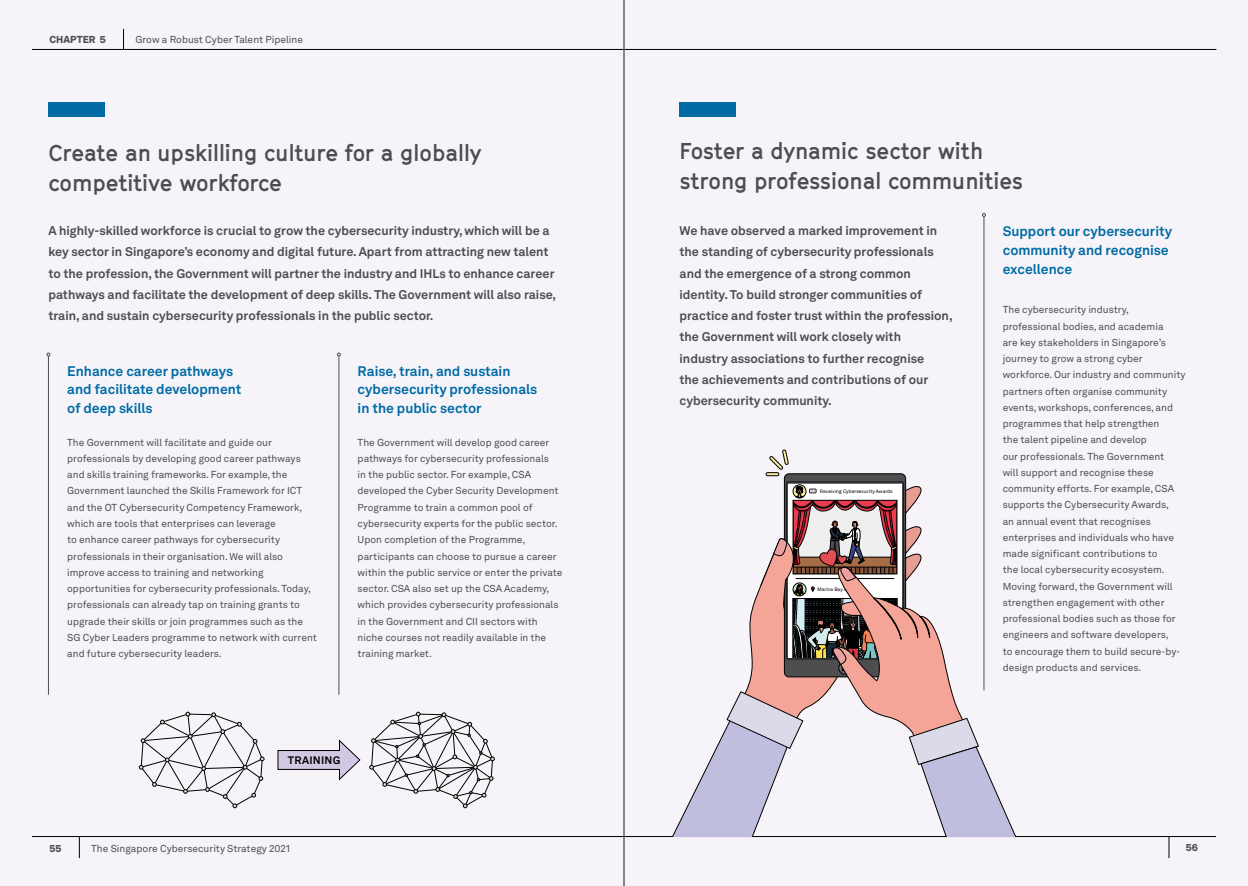
<style>
.page{position:relative;width:1248px;height:886px;background:#fff}
.page>*{position:absolute;margin:0;border:0;box-sizing:border-box;transform-origin:0 0}
.t1{font:700 22.5px/30px "GT Cinetype";color:#4d4d4f}
.t2{font:700 13.75px/18.8px "Akkurat LL";color:#006ba4}
.t3{font:700 12.5px/21.2px "Akkurat LL";color:#4d4d4f}
.t4{font:700 10.75px "Akkurat LL";letter-spacing:.025em;color:#000}
.t5{font:10px/16.2px "Akkurat LL";color:#4d4d4f}
.t6{font:900 10px "Akkurat LL";color:#4d4d4f}
.t7{font:4.88px "Akkurat LL";color:#010101}
</style>
<div class="page">
<div style="left:0;top:0;width:624px;height:886px;background:#f6f4f9"></div>
<div style="left:624px;top:0;width:623px;height:886px;background:#f6f4f9"></div>
<hr style="left:32px;top:49px;width:1184px;height:1px;background:#000">
<svg style="left:123px;top:29px;width:1px;height:20px"></svg>
<svg style="left:1168px;top:837px;width:1px;height:21px"></svg>
<svg style="left:79px;top:837px;width:1px;height:21px"></svg>
<hr style="left:32px;top:836px;width:1183px;height:1px;background:#000">
<svg style="left:745px;top:589px;width:86px;height:133px;fill:#f4a598"></svg>
<div style="left:784px;top:474px;width:121px;height:203px;background:#4e4e50;border-radius:5px"></div>
<svg style="left:831px;top:565px;width:154px;height:164px"></svg>
<svg style="left:759px;top:482px;width:171px;height:189px"></svg>
<div style="left:765px;top:472px;width:14px;height:4px;border:1px solid #000;border-radius:2px"></div>
<svg style="left:766px;top:449px;width:23px;height:27px"></svg>
<svg style="left:672px;top:691px;width:131px;height:145px"></svg>
<svg style="left:908px;top:717px;width:108px;height:119px"></svg>
<svg style="left:277px;top:740px;width:83px;height:40px"></svg>
<svg style="left:139px;top:712px;width:125px;height:96px"></svg>
<svg style="left:369px;top:712px;width:125px;height:96px"></svg>
<hr style="left:983px;top:216px;width:1px;height:474px;background:#4d4d4f">
<svg style="left:982px;top:213px;width:3px;height:4px"></svg>
<hr style="left:338px;top:356px;width:1px;height:339px;background:#4d4d4f">
<hr style="left:48px;top:356px;width:1px;height:339px;background:#4d4d4f">
<div style="left:48px;top:102px;width:57px;height:14px;background:#006ba4"></div>
<div style="left:679px;top:102px;width:57px;height:14px;background:#006ba4"></div>
<hr style="left:623px;top:0;width:1px;height:886px;background:#6d6e71">
<p class="t6" style="left:49px;top:32px;width:58px">CHAPTER 5</p>
<p class="t5" style="left:135px;top:31px;width:169px">Grow a Robust Cyber Talent Pipeline</p>
<h1 class="t1" style="left:48px;top:138px;width:435px">Create an upskilling culture for a globally competitive workforce</h1>
<p class="t3" style="left:48px;top:219px;width:509px">A highly-skilled workforce is crucial to grow the cybersecurity industry, which will be a key sector in Singapore’s economy and digital future. Apart from attracting new talent to the profession, the Government will partner the industry and IHLs to enhance career pathways and facilitate the development of deep skills. The Government will also raise, train, and sustain cybersecurity professionals in the public sector.</p>
<h2 class="t2" style="left:67px;top:360px;width:176px">Enhance career pathways and facilitate development of deep skills</h2>
<p class="t5" style="left:67px;top:434px;width:251px">The Government will facilitate and guide our professionals by developing good career pathways and skills training frameworks. For example, the Government launched the Skills Framework for ICT and the OT Cybersecurity Competency Framework, which are tools that enterprises can leverage<br>to enhance career pathways for cybersecurity professionals in their organisation. We will also improve access to training and networking opportunities for cybersecurity professionals. Today, professionals can already tap on training grants to upgrade their skills or join programmes such as the SG Cyber Leaders programme to network with current and future cybersecurity leaders.</p>
<h2 class="t2" style="left:357px;top:360px;width:181px">Raise, train, and sustain cybersecurity professionals in the public sector</h2>
<p class="t5" style="left:357px;top:434px;width:206px">The Government will develop good career pathways for cybersecurity professionals<br>in the public sector. For example, CSA developed the Cyber Security Development Programme to train a common pool of cybersecurity experts for the public sector.<br>Upon completion of the Programme, participants can choose to pursue a career within the public service or enter the private sector. CSA also set up the CSA Academy, which provides cybersecurity professionals in the Government and CII sectors with niche courses not readily available in the training market.</p>
<p class="t4" style="left:288px;top:752px;width:54px">TRAINING</p>
<h1 class="t1" style="left:679px;top:135px;width:345px">Foster a dynamic sector with strong professional communities</h1>
<p class="t3" style="left:679px;top:219px;width:274px">We have observed a marked improvement in the standing of cybersecurity professionals and the emergence of a strong common identity. To build stronger communities of practice and foster trust within the profession, the Government will work closely with industry associations to further recognise<br>the achievements and contributions of our cybersecurity community.</p>
<p class="t7" style="left:819px;top:487px;width:74px">Receiving Cybersecurity Awards</p>
<p class="t7" style="left:817px;top:585px;width:42px">Marina Bay Sands</p>
<h2 class="t2" style="left:1002px;top:221px;width:171px">Support our cybersecurity community and recognise excellence</h2>
<p class="t5" style="left:1002px;top:301px;width:184px">The cybersecurity industry, professional bodies, and academia<br>are key stakeholders in Singapore’s journey to grow a strong cyber workforce. Our industry and community partners often organise community events, workshops, conferences, and programmes that help strengthen<br>the talent pipeline and develop<br>our professionals. The Government<br>will support and recognise these community efforts. For example, CSA supports the Cybersecurity Awards,<br>an annual event that recognises enterprises and individuals who have made significant contributions to<br>the local cybersecurity ecosystem.<br>Moving forward, the Government will strengthen engagement with other professional bodies such as those for engineers and software developers,<br>to encourage them to build secure-by&shy;design products and services.</p>
<p class="t6" style="left:49px;top:840px;width:14px">55</p>
<p class="t5" style="left:91px;top:839px;width:200px">The Singapore Cybersecurity Strategy 2021</p>
<p class="t6" style="left:1185px;top:840px;width:14px">56</p>
</div>
